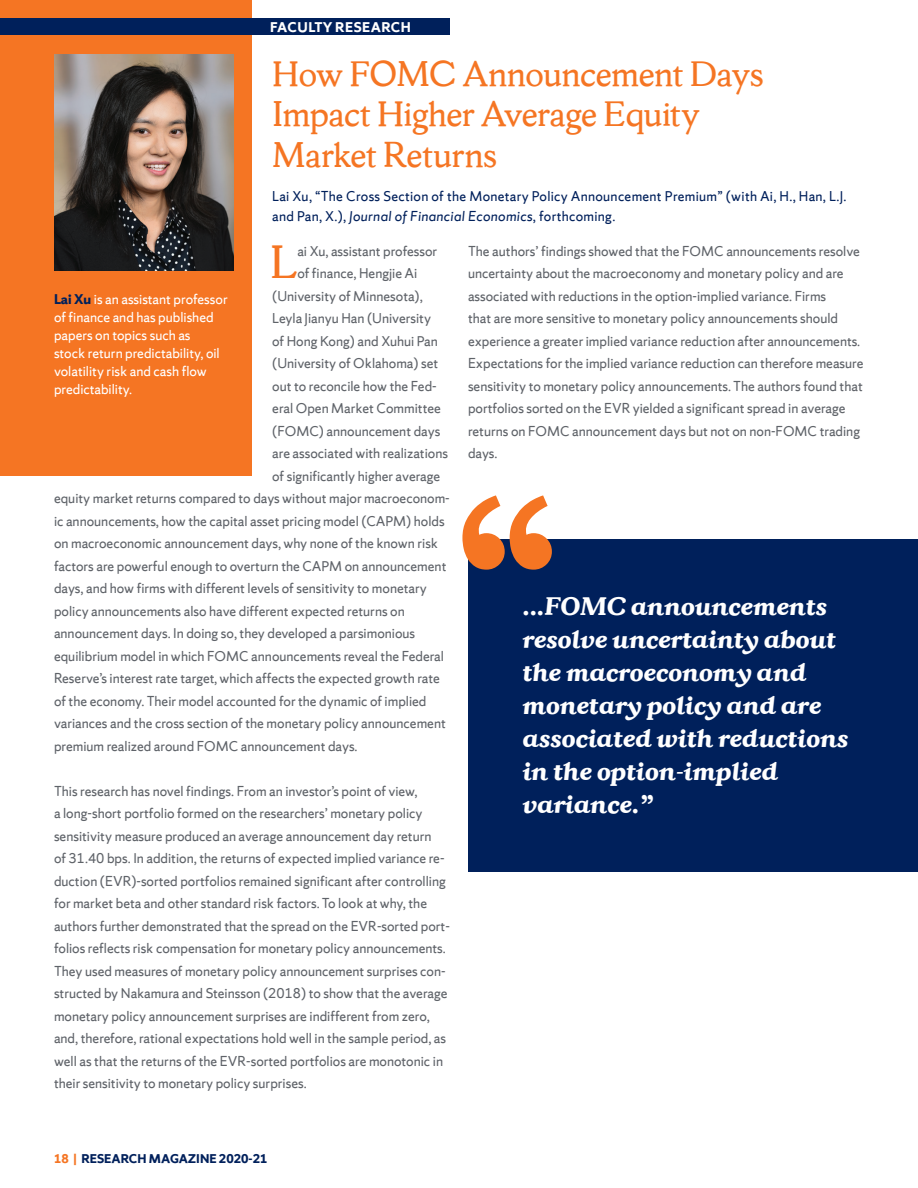
<style>
.page{position:relative;width:918px;height:1188px;background:#fff}
.page>*{position:absolute;margin:0;border:0;box-sizing:border-box;transform-origin:0 0}
.t1{font:49.05px "Sherman Serif";color:#f57523}
.t2{font:37.5px/40.5px "Sherman Serif";letter-spacing:-.005em;color:#f57523}
.t3{font:italic 700 27px/33px "Sherman Serif";color:#fff}
.t4{font:15px/22.5px "Sherman Sans";color:#5f6369}
.t5{font:15px/18px "Sherman Sans";color:#fff}
.t6{font:15px/19.5px "Sherman Sans";letter-spacing:.02em;color:#00205b}
.t7{font:700 15px "Sherman Sans";letter-spacing:.03em;color:#fff}
.t8{font:700 13.5px "Sherman Sans";color:#00205b}
.s1{font-style:italic}
.s2{font-weight:700;color:#00205b}
.s3{color:#f57523}
</style>
<div class="page">
<div style="left:0;top:0;width:252px;height:475px;background:#f57523"></div>
<div style="left:0;top:18px;width:450px;height:16px;background:#00205b"></div>
<img style="left:54px;top:55px;width:180px;height:216px">
<div style="left:468px;top:539px;width:450px;height:332px;background:#00205b"></div>
<svg style="left:462px;top:495px;width:90px;height:75px"></svg>
<p class="t7" style="left:270px;top:18px;width:142px">FACULTY RESEARCH</p>
<p class="t2" style="left:272px;top:53px;width:493px">How FOMC Announcement Days<br>Impact Higher Average Equity<br>Market Returns</p>
<p class="t6" style="left:272px;top:187px;width:576px">Lai Xu, “The Cross Section of the Monetary Policy Announcement Premium” (with Ai, H., Han, L.J. and Pan, X.), <span class="s1">Journal of Financial Economics</span>, forthcoming.</p>
<p class="t1" style="left:270px;top:232px;width:29px">L</p>
<p class="t4" style="left:297px;top:240px;width:141px">ai Xu, assistant professor</p>
<p class="t4" style="left:297px;top:262px;width:121px">of finance, Hengjie Ai</p>
<p class="t4" style="left:272px;top:285px;width:152px">(University of Minnesota),</p>
<p class="t4" style="left:272px;top:307px;width:160px">Leyla Jianyu Han (University</p>
<p class="t4" style="left:272px;top:330px;width:167px">of Hong Kong) and Xuhui Pan</p>
<p class="t4" style="left:272px;top:352px;width:168px">(University of Oklahoma) set</p>
<p class="t4" style="left:272px;top:375px;width:166px">out to reconcile how the Fed-</p>
<p class="t4" style="left:272px;top:397px;width:170px">eral Open Market Committee</p>
<p class="t4" style="left:272px;top:420px;width:170px">(FOMC) announcement days</p>
<p class="t4" style="left:272px;top:442px;width:177px">are associated with realizations</p>
<p class="t4" style="left:272px;top:465px;width:170px">of significantly higher average</p>
<p class="t4" style="left:54px;top:487px;width:397px">equity market returns compared to days without major macroeconom-</p>
<p class="t4" style="left:54px;top:510px;width:392px">ic announcements, how the capital asset pricing model (CAPM) holds</p>
<p class="t4" style="left:54px;top:532px;width:386px">on macroeconomic announcement days, why none of the known risk</p>
<p class="t4" style="left:54px;top:555px;width:394px">factors are powerful enough to overturn the CAPM on announcement</p>
<p class="t4" style="left:54px;top:577px;width:374px">days, and how firms with different levels of sensitivity to monetary</p>
<p class="t4" style="left:54px;top:600px;width:352px">policy announcements also have different expected returns on</p>
<p class="t4" style="left:54px;top:622px;width:363px">announcement days. In doing so, they developed a parsimonious</p>
<p class="t4" style="left:54px;top:645px;width:392px">equilibrium model in which FOMC announcements reveal the Federal</p>
<p class="t4" style="left:54px;top:667px;width:387px">Reserve’s interest rate target, which affects the expected growth rate</p>
<p class="t4" style="left:54px;top:690px;width:374px">of the economy. Their model accounted for the dynamic of implied</p>
<p class="t4" style="left:54px;top:712px;width:393px">variances and the cross section of the monetary policy announcement</p>
<p class="t4" style="left:54px;top:735px;width:305px">premium realized around FOMC announcement days.</p>
<p class="t4" style="left:54px;top:780px;width:397px">This research has novel findings. From an investor’s point of view,<br>a long-short portfolio formed on the researchers’ monetary policy sensitivity measure produced an average announcement day return<br>of 31.40 bps. In addition, the returns of expected implied variance re&shy;duction (EVR)-sorted portfolios remained significant after controlling for market beta and other standard risk factors. To look at why, the authors further demonstrated that the spread on the EVR-sorted port&shy;folios reflects risk compensation for monetary policy announcements.<br>They used measures of monetary policy announcement surprises con&shy;structed by Nakamura and Steinsson (2018) to show that the average monetary policy announcement surprises are indifferent from zero, and, therefore, rational expectations hold well in the sample period, as well as that the returns of the EVR-sorted portfolios are monotonic in their sensitivity to monetary policy surprises.</p>
<p class="t5" style="left:54px;top:290px;width:175px"><span class="s2">Lai Xu</span> is an assistant professor of finance and has published papers on topics such as<br>stock return predictability, oil volatility risk and cash flow predictability.</p>
<p class="t4" style="left:468px;top:240px;width:397px">The authors’ findings showed that the FOMC announcements resolve uncertainty about the macroeconomy and monetary policy and are associated with reductions in the option-implied variance. Firms<br>that are more sensitive to monetary policy announcements should experience a greater implied variance reduction after announcements.<br>Expectations for the implied variance reduction can therefore measure sensitivity to monetary policy announcements. The authors found that portfolios sorted on the EVR yielded a significant spread in average returns on FOMC announcement days but not on non-FOMC trading days.</p>
<p class="t3" style="left:523px;top:589px;width:327px">...FOMC announcements resolve uncertainty about the macroeconomy and monetary policy and are associated with reductions in the option-implied variance.”</p>
<p class="t8" style="left:54px;top:1151px;width:215px"><span class="s3">18 |</span> RESEARCH MAGAZINE 2020-21</p>
</div>
